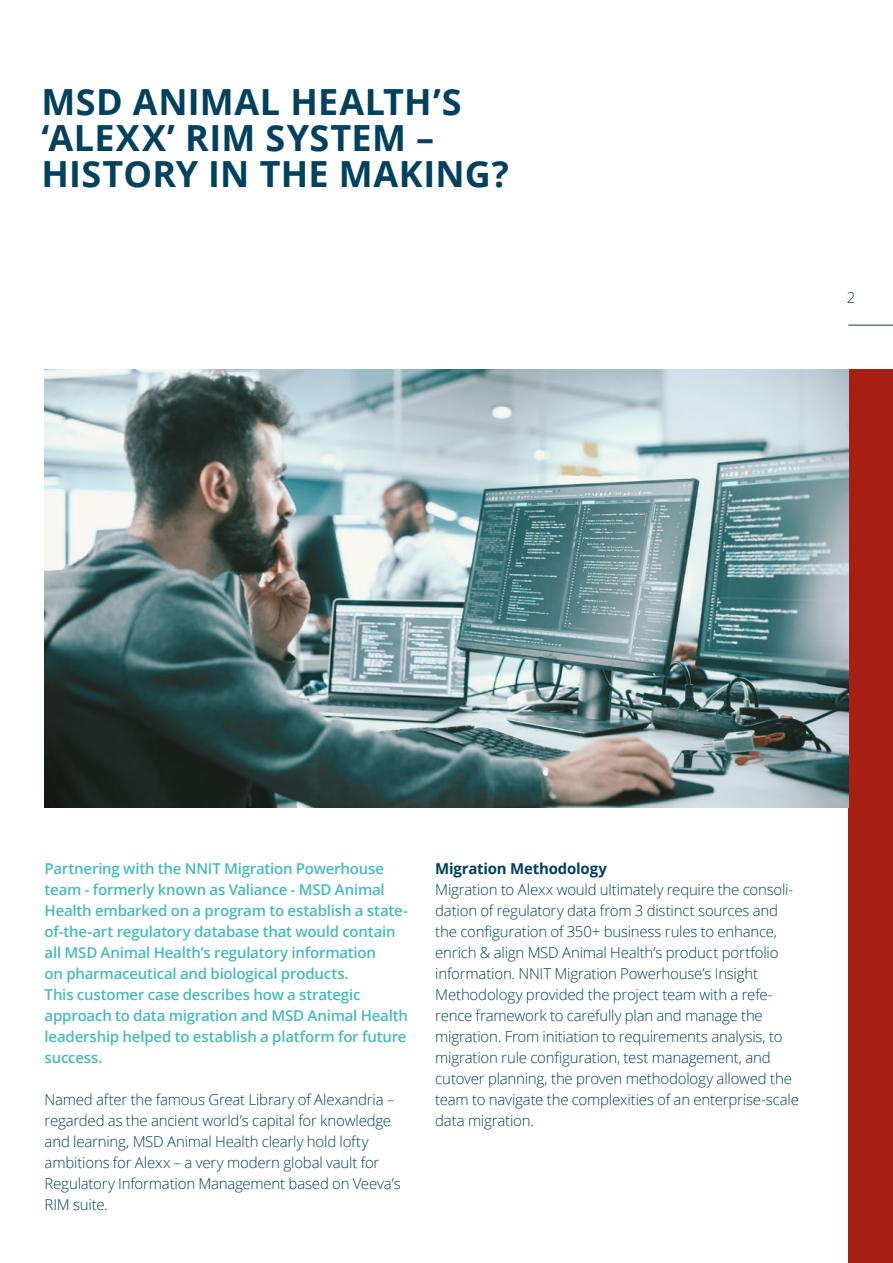
<style>
.page{position:relative;width:893px;height:1263px;background:#fff}
.page>*{position:absolute;margin:0;border:0;box-sizing:border-box;transform-origin:0 0}
.t1{font:700 36px/36px "Open Sans";letter-spacing:.01em;color:#00415e}
.t2{font:300 15px/21px "Open Sans";letter-spacing:-.015em;color:#00415e}
.t3{font:600 15px/21px "Open Sans";letter-spacing:-.015em;color:#46baba}
.t4{font:700 15px "Open Sans";letter-spacing:-.015em;color:#00415e}
</style>
<div class="page">
<hr style="left:848px;top:325px;width:45px;height:1px;background:#00415e">
<div style="left:848px;top:370px;width:45px;height:893px;background:#a71e15"></div>
<img style="left:45px;top:370px;width:803px;height:437px">
<h1 class="t1" style="left:41px;top:83px;width:469px">MSD ANIMAL HEALTH’S ‘ALEXX’ RIM SYSTEM –<br>HISTORY IN THE MAKING?</h1>
<p class="t2" style="left:847px;top:286px;width:10px">2</p>
<p class="t3" style="left:45px;top:858px;width:365px">Partnering with the NNIT Migration Powerhouse team - formerly known as Valiance - MSD Animal Health embarked on a program to establish a state&shy;of-the-art regulatory database that would contain all MSD Animal Health’s regulatory information<br>on pharmaceutical and biological products.<br>This customer case describes how a strategic approach to data migration and MSD Animal Health leadership helped to establish a platform for future success.</p>
<p class="t2" style="left:45px;top:1089px;width:358px">Named after the famous Great Library of Alexandria – regarded as the ancient world’s capital for knowledge and learning, MSD Animal Health clearly hold lofty ambitions for Alexx – a very modern global vault for Regulatory Information Management based on Veeva’s RIM suite.</p>
<p class="t4" style="left:435px;top:858px;width:173px">Migration Methodology</p>
<p class="t2" style="left:435px;top:879px;width:365px">Migration to Alexx would ultimately require the consoli&shy;dation of regulatory data from 3 distinct sources and the configuration of 350+ business rules to enhance, enrich &amp; align MSD Animal Health’s product portfolio information. NNIT Migration Powerhouse’s Insight Methodology provided the project team with a refe&shy;rence framework to carefully plan and manage the migration. From initiation to requirements analysis, to migration rule configuration, test management, and cutover planning, the proven methodology allowed the team to navigate the complexities of an enterprise-scale data migration.</p>
</div>
